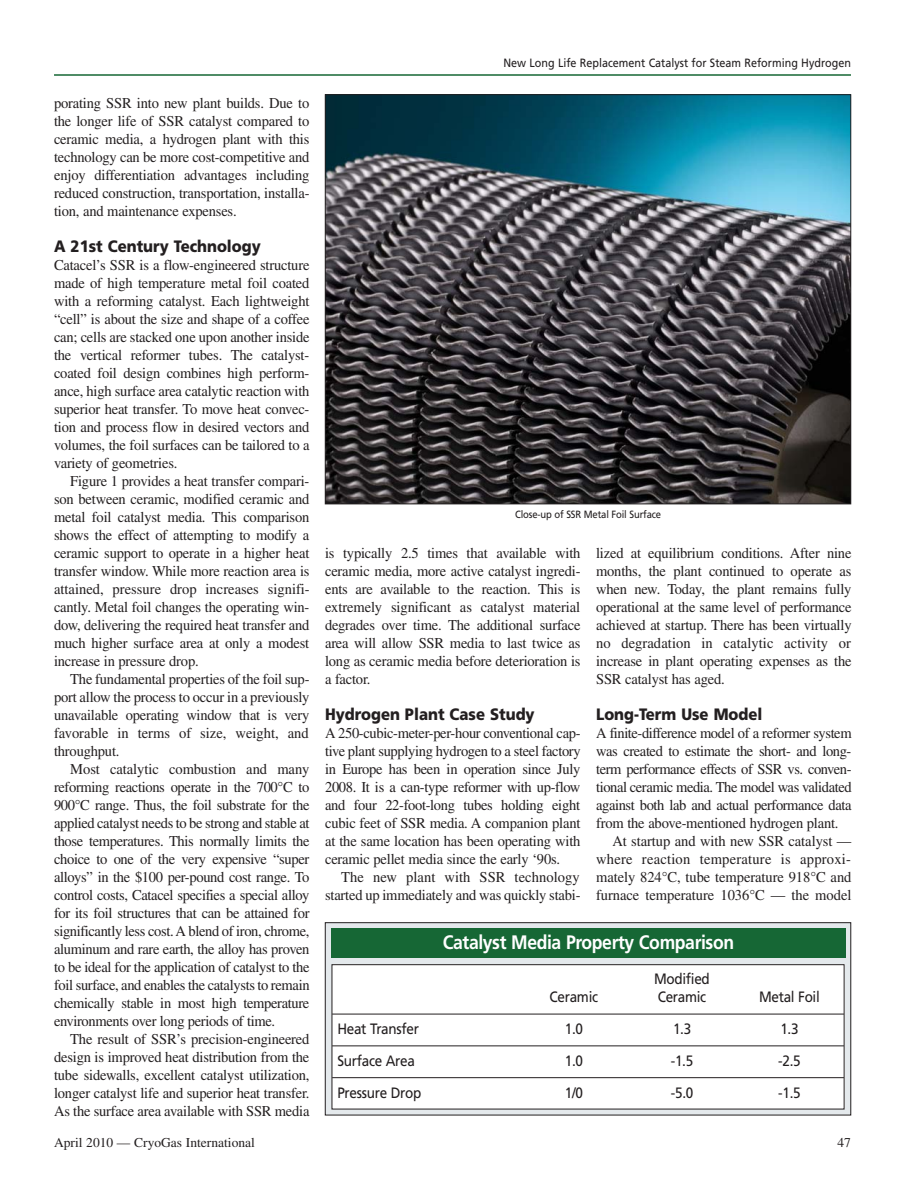
<style>
.page{position:relative;width:905px;height:1188px;background:#fff}
.page>*{position:absolute;margin:0;border:0;box-sizing:border-box;transform-origin:0 0}
.t1{font:700 19.5px "Frutiger";letter-spacing:-.02em;color:#fff;scale:.9 1}
.t2{font:900 16.5px "Frutiger";color:#231f20;scale:.9 1}
.t3{font:15px/18px "Times";letter-spacing:-.015em;color:#231f20;text-align:justify}
.t4{font:15px "Frutiger";letter-spacing:-.02em;color:#231f20;scale:.9 1}
.t5{font:15px "Times";letter-spacing:.015em;color:#231f20}
.t6{font:13.5px "Times";color:#231f20}
.t7{font:12px "Frutiger";color:#231f20;scale:.9 1}
.t8{font:10.5px "Frutiger";letter-spacing:-.015em;color:#231f20;scale:.9 1}
</style>
<div class="page">
<hr style="left:54px;top:74px;width:796px;height:2px;background:#166735">
<img style="left:327px;top:96px;width:521px;height:406px">
<div style="left:325px;top:923px;width:525px;height:192px;background:#e4e9ec"></div>
<div style="left:325px;top:922px;width:525px;height:193px;border:1px solid #231f20"></div>
<div style="left:331px;top:928px;width:514px;height:30px;background:#166735"></div>
<div style="left:332px;top:965px;width:512px;height:144px;background:#fff"></div>
<div style="left:332px;top:964px;width:512px;height:145px;border:1px solid #231f20"></div>
<hr style="left:332px;top:1014px;width:511px;height:1px;background:#231f20">
<hr style="left:332px;top:1046px;width:511px;height:1px;background:#231f20">
<hr style="left:332px;top:1077px;width:511px;height:1px;background:#231f20">
<p class="t3" style="left:54px;top:94px;width:257px">porating SSR into new plant builds. Due to the longer life of SSR catalyst compared to ceramic media, a hydrogen plant with this technology can be more cost-competitive and enjoy differentiation advantages including reduced construction, transportation, installa&shy;tion, and maintenance expenses.</p>
<p class="t2" style="left:54px;top:236px;width:231px">A 21st Century Technology</p>
<p class="t3" style="left:54px;top:256px;width:257px">Catacel’s SSR is a flow-engineered structure made of high temperature metal foil coated with a reforming catalyst. Each lightweight “cell” is about the size and shape of a coffee can; cells are stacked one upon another inside the vertical reformer tubes. The catalyst&shy;coated foil design combines high perform&shy;ance, high surface area catalytic reaction with superior heat transfer. To move heat convec&shy;tion and process flow in desired vectors and volumes, the foil surfaces can be tailored to a variety of geometries.</p>
<p class="t3" style="left:54px;top:472px;width:257px;text-indent:16px">Figure 1 provides a heat transfer compari&shy;son between ceramic, modified ceramic and metal foil catalyst media. This comparison shows the effect of attempting to modify a ceramic support to operate in a higher heat transfer window. While more reaction area is attained, pressure drop increases signifi&shy;cantly. Metal foil changes the operating win&shy;dow, delivering the required heat transfer and much higher surface area at only a modest increase in pressure drop.</p>
<p class="t3" style="left:54px;top:670px;width:257px;text-indent:16px">The fundamental properties of the foil sup&shy;port allow the process to occur in a previously unavailable operating window that is very favorable in terms of size, weight, and throughput.</p>
<p class="t3" style="left:54px;top:760px;width:257px;text-indent:16px">Most catalytic combustion and many reforming reactions operate in the 700°C to 900°C range. Thus, the foil substrate for the applied catalyst needs to be strong and stable at those temperatures. This normally limits the choice to one of the very expensive “super alloys” in the $100 per-pound cost range. To control costs, Catacel specifies a special alloy for its foil structures that can be attained for significantly less cost. A blend of iron, chrome, aluminum and rare earth, the alloy has proven to be ideal for the application of catalyst to the foil surface, and enables the catalysts to remain chemically stable in most high temperature environments over long periods of time.</p>
<p class="t3" style="left:54px;top:1030px;width:257px;text-indent:16px">The result of SSR’s precision-engineered design is improved heat distribution from the tube sidewalls, excellent catalyst utilization, longer catalyst life and superior heat transfer.<br>As the surface area available with SSR media</p>
<p class="t7" style="left:503px;top:55px;width:388px">New Long Life Replacement Catalyst for Steam Reforming Hydrogen</p>
<p class="t8" style="left:515px;top:508px;width:164px">Close-up of SSR Metal Foil Surface</p>
<p class="t3" style="left:325px;top:544px;width:257px">is typically 2.5 times that available with ceramic media, more active catalyst ingredi&shy;ents are available to the reaction. This is extremely significant as catalyst material degrades over time. The additional surface area will allow SSR media to last twice as long as ceramic media before deterioration is a factor.</p>
<p class="t2" style="left:325px;top:704px;width:234px">Hydrogen Plant Case Study</p>
<p class="t3" style="left:325px;top:724px;width:257px">A 250-cubic-meter-per-hour conventional cap&shy;tive plant supplying hydrogen to a steel factory in Europe has been in operation since July 2008. It is a can-type reformer with up-flow and four 22-foot-long tubes holding eight cubic feet of SSR media. A companion plant at the same location has been operating with ceramic pellet media since the early ‘90s.</p>
<p class="t3" style="left:325px;top:868px;width:257px;text-align:right">The new plant with SSR technology started up immediately and was quickly stabi-</p>
<p class="t3" style="left:596px;top:544px;width:257px">lized at equilibrium conditions. After nine months, the plant continued to operate as when new. Today, the plant remains fully operational at the same level of performance achieved at startup. There has been virtually no degradation in catalytic activity or increase in plant operating expenses as the SSR catalyst has aged.</p>
<p class="t2" style="left:596px;top:704px;width:186px">Long-Term Use Model</p>
<p class="t3" style="left:596px;top:724px;width:257px">A finite-difference model of a reformer system</p>
<p class="t3" style="left:596px;top:742px;width:257px">was created to estimate the short- and long-</p>
<p class="t3" style="left:596px;top:760px;width:257px">term performance effects of SSR vs. conven-</p>
<p class="t3" style="left:596px;top:778px;width:257px">tional ceramic media. The model was validated</p>
<p class="t3" style="left:596px;top:796px;width:257px">against both lab and actual performance data</p>
<p class="t3" style="left:596px;top:814px;width:244px">from the above-mentioned hydrogen plant.</p>
<p class="t3" style="left:612px;top:832px;width:241px">At startup and with new SSR catalyst —</p>
<p class="t5" style="left:596px;top:851px;width:256px">where reaction temperature is approxi-</p>
<p class="t3" style="left:596px;top:868px;width:257px">mately 824°C, tube temperature 918°C and</p>
<p class="t3" style="left:596px;top:886px;width:257px">furnace temperature 1036°C — the model</p>
<h1 class="t1" style="left:443px;top:931px;width:325px">Catalyst Media Property Comparison</h1>
<p class="t4" style="left:654px;top:970px;width:63px">Modified</p>
<p class="t4" style="left:549px;top:988px;width:55px">Ceramic</p>
<p class="t4" style="left:657px;top:988px;width:55px">Ceramic</p>
<p class="t4" style="left:759px;top:988px;width:69px">Metal Foil</p>
<p class="t4" style="left:337px;top:1020px;width:92px">Heat Transfer</p>
<p class="t4" style="left:565px;top:1020px;width:22px">1.0</p>
<p class="t4" style="left:673px;top:1020px;width:22px">1.3</p>
<p class="t4" style="left:780px;top:1020px;width:22px">1.3</p>
<p class="t4" style="left:337px;top:1052px;width:88px">Surface Area</p>
<p class="t4" style="left:565px;top:1052px;width:22px">1.0</p>
<p class="t4" style="left:671px;top:1052px;width:26px">-1.5</p>
<p class="t4" style="left:778px;top:1052px;width:26px">-2.5</p>
<p class="t4" style="left:337px;top:1084px;width:95px">Pressure Drop</p>
<p class="t4" style="left:565px;top:1084px;width:22px">1/0</p>
<p class="t4" style="left:671px;top:1084px;width:26px">-5.0</p>
<p class="t4" style="left:778px;top:1084px;width:26px">-1.5</p>
<p class="t6" style="left:54px;top:1135px;width:202px">April 2010 — CryoGas International</p>
<p class="t6" style="left:837px;top:1135px;width:15px">47</p>
</div>
